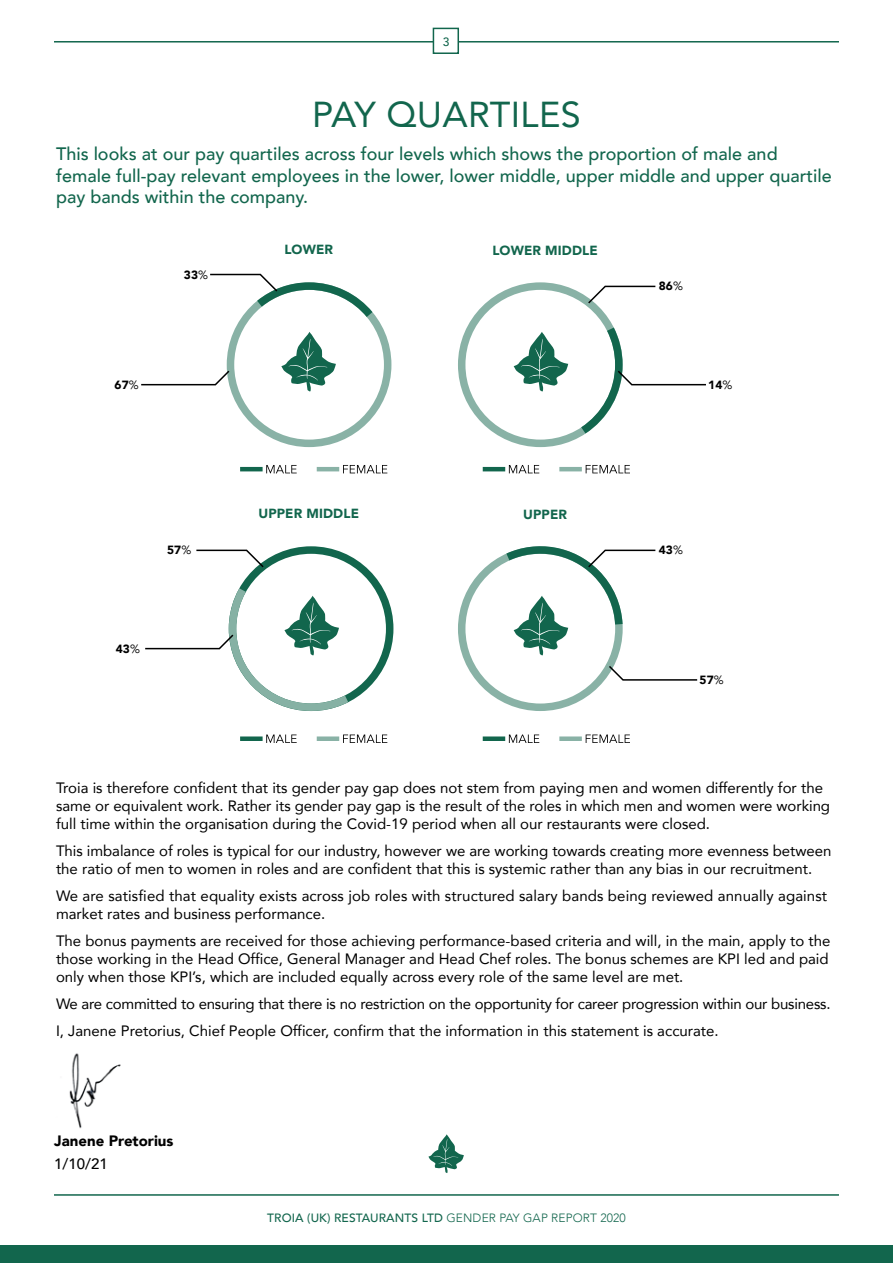
<style>
.page{position:relative;width:893px;height:1263px;background:#fff}
.page>*{position:absolute;margin:0;border:0;box-sizing:border-box;transform-origin:0 0}
.t1{font:36px "Avenir";letter-spacing:.01em;color:#12664d}
.t2{font:500 18px/21.6px "Avenir";color:#12664d}
.t3{font:15px/18px "Avenir";color:#000}
.t4{font:900 15px "Avenir";color:#000}
.t5{font:500 15px "Avenir";color:#000}
.t6{font:900 13.2px "Avenir";letter-spacing:.01em;color:#12664d}
.t7{font:500 12px "Avenir";letter-spacing:.01em;color:#12664d}
.t8{font:900 11.85px "Avenir";letter-spacing:.01em;color:#000}
.s1{font-weight:400}
.s2{font-weight:300}
</style>
<div class="page">
<hr style="left:54px;top:1194px;width:785px;height:2px;background:#12664d">
<svg style="left:428px;top:1134px;width:36px;height:39px"></svg>
<div style="left:227px;top:282px;width:164px;height:165px;border:8px solid #89b2a6;border-radius:50%"></div>
<svg style="left:281px;top:332px;width:55px;height:60px"></svg>
<div style="left:458px;top:282px;width:165px;height:165px;border:8px solid #89b2a6;border-radius:50%"></div>
<svg style="left:266px;top:465px;width:121px;height:8px"></svg>
<hr style="left:240px;top:467px;width:23px;height:4px;background:#12664d">
<hr style="left:317px;top:467px;width:22px;height:4px;background:#89b2a6">
<svg style="left:509px;top:465px;width:121px;height:8px"></svg>
<hr style="left:483px;top:467px;width:22px;height:4px;background:#12664d">
<hr style="left:559px;top:467px;width:23px;height:4px;background:#89b2a6">
<svg style="left:141px;top:369px;width:90px;height:17px"></svg>
<svg style="left:210px;top:273px;width:170px;height:52px"></svg>
<svg style="left:514px;top:319px;width:192px;height:122px"></svg>
<svg style="left:587px;top:285px;width:69px;height:20px"></svg>
<div style="left:458px;top:546px;width:165px;height:165px;border:8px solid #89b2a6;border-radius:50%"></div>
<svg style="left:266px;top:734px;width:121px;height:9px"></svg>
<div style="left:240px;top:736px;width:23px;height:5px;background:#12664d"></div>
<div style="left:317px;top:736px;width:22px;height:5px;background:#89b2a6"></div>
<svg style="left:509px;top:734px;width:121px;height:9px"></svg>
<div style="left:483px;top:736px;width:22px;height:5px;background:#12664d"></div>
<div style="left:559px;top:736px;width:23px;height:5px;background:#89b2a6"></div>
<svg style="left:607px;top:664px;width:91px;height:17px"></svg>
<div style="left:229px;top:546px;width:164px;height:165px;border:8px solid #12664d;border-radius:50%"></div>
<svg style="left:145px;top:580px;width:212px;height:131px"></svg>
<svg style="left:196px;top:549px;width:69px;height:20px"></svg>
<svg style="left:498px;top:546px;width:158px;height:110px"></svg>
<hr style="left:54px;top:41px;width:785px;height:2px;background:#12664d">
<div style="left:433px;top:28px;width:26px;height:26px;background:#fff;border:2px solid #12664d"></div>
<div style="left:0;top:1246px;width:893px;height:17px;background:#12664d"></div>
<img style="left:69px;top:1053px;width:52px;height:76px">
<p class="t7" style="left:443px;top:31px;width:8px">3</p>
<h1 class="t1" style="left:312px;top:86px;width:270px">PAY QUARTILES</h1>
<p class="t2" style="left:56px;top:142px;width:777px">This looks at our pay quartiles across four levels which shows the proportion of male and female full-pay relevant employees in the lower, lower middle, upper middle and upper quartile pay bands within the company.</p>
<p class="t8" style="left:115px;top:374px;width:26px">67<span class="s1">%</span></p>
<p class="t8" style="left:184px;top:264px;width:26px">33<span class="s1">%</span></p>
<p class="t6" style="left:284px;top:238px;width:50px">LOWER</p>
<p class="t6" style="left:492px;top:239px;width:107px">LOWER MIDDLE</p>
<p class="t8" style="left:659px;top:276px;width:26px">86<span class="s1">%</span></p>
<p class="t8" style="left:708px;top:374px;width:26px">14<span class="s1">%</span></p>
<p class="t6" style="left:258px;top:502px;width:102px">UPPER MIDDLE</p>
<p class="t6" style="left:523px;top:503px;width:45px">UPPER</p>
<p class="t8" style="left:167px;top:540px;width:26px">57<span class="s1">%</span></p>
<p class="t8" style="left:659px;top:540px;width:26px">43<span class="s1">%</span></p>
<p class="t8" style="left:116px;top:638px;width:26px">43<span class="s1">%</span></p>
<p class="t8" style="left:699px;top:670px;width:26px">57<span class="s1">%</span></p>
<p class="t3" style="left:56px;top:779px;width:776px">Troia is therefore confident that its gender pay gap does not stem from paying men and women differently for the same or equivalent work. Rather its gender pay gap is the result of the roles in which men and women were working full time within the organisation during the Covid-19 period when all our restaurants were closed.</p>
<p class="t3" style="left:56px;top:842px;width:777px">This imbalance of roles is typical for our industry, however we are working towards creating more evenness between the ratio of men to women in roles and are confident that this is systemic rather than any bias in our recruitment.</p>
<p class="t3" style="left:56px;top:887px;width:773px">We are satisfied that equality exists across job roles with structured salary bands being reviewed annually against market rates and business performance.</p>
<p class="t3" style="left:56px;top:932px;width:776px;text-align:justify">The bonus payments are received for those achieving performance-based criteria and will, in the main, apply to the those working in the Head Office, General Manager and Head Chef roles. The bonus schemes are KPI led and paid only when those KPI’s, which are included equally across every role of the same level are met.</p>
<p class="t3" style="left:56px;top:990px;width:776px;line-height:27px">We are committed to ensuring that there is no restriction on the opportunity for career progression within our business.<br>I, Janene Pretorius, Chief People Officer, confirm that the information in this statement is accurate.</p>
<p class="t4" style="left:54px;top:1128px;width:121px">Janene Pretorius</p>
<p class="t5" style="left:54px;top:1151px;width:55px">1/10/21</p>
<p class="t7" style="left:267px;top:1207px;width:360px">TROIA (UK) RESTAURANTS LTD <span class="s2">GENDER PAY GAP REPORT 2020</span></p>
</div>
